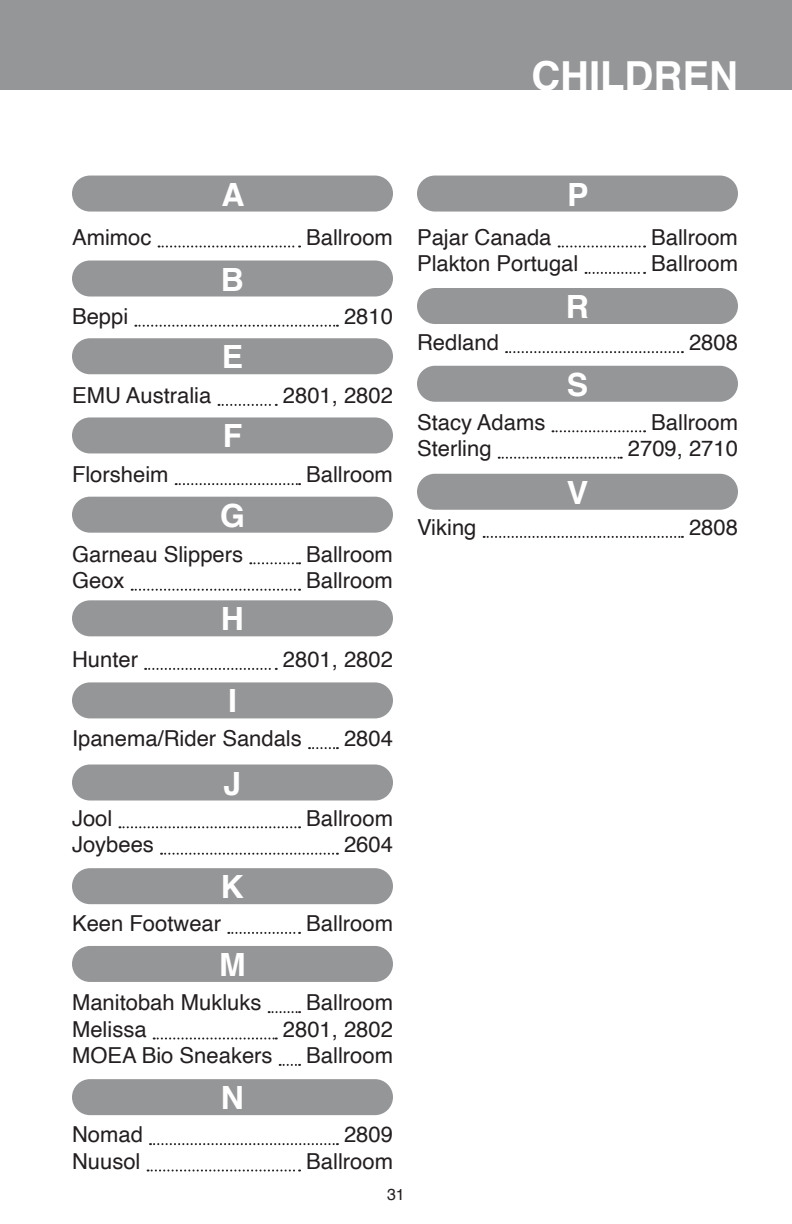
<style>
.page{position:relative;width:792px;height:1224px;background:#fff}
.page>*{position:absolute;margin:0;border:0;box-sizing:border-box;transform-origin:0 0}
.t1{font:700 40px "Helvetica";color:#fff}
.t2{font:700 32px "Helvetica";color:#fff}
.t3{font:22px "Helvetica";color:#231f20}
.t4{font:16px "Helvetica";color:#231f20}
</style>
<div class="page">
<div style="left:0;top:0;width:792px;height:90px;background:#949698"></div>
<svg style="left:159px;top:246px;width:141px;height:2px"></svg>
<svg style="left:135px;top:325px;width:203px;height:2px"></svg>
<svg style="left:219px;top:404px;width:58px;height:2px"></svg>
<svg style="left:176px;top:483px;width:124px;height:2px"></svg>
<svg style="left:250px;top:562px;width:50px;height:2px"></svg>
<svg style="left:132px;top:589px;width:168px;height:2px"></svg>
<svg style="left:145px;top:668px;width:132px;height:2px"></svg>
<svg style="left:309px;top:747px;width:29px;height:2px"></svg>
<svg style="left:119px;top:826px;width:181px;height:2px"></svg>
<svg style="left:161px;top:853px;width:177px;height:2px"></svg>
<svg style="left:228px;top:932px;width:72px;height:2px"></svg>
<svg style="left:269px;top:1011px;width:31px;height:2px"></svg>
<svg style="left:154px;top:1038px;width:123px;height:2px"></svg>
<svg style="left:280px;top:1064px;width:20px;height:2px"></svg>
<svg style="left:150px;top:1143px;width:188px;height:2px"></svg>
<svg style="left:148px;top:1170px;width:152px;height:2px"></svg>
<svg style="left:559px;top:246px;width:86px;height:2px"></svg>
<svg style="left:586px;top:272px;width:59px;height:2px"></svg>
<svg style="left:506px;top:351px;width:177px;height:2px"></svg>
<svg style="left:553px;top:430px;width:92px;height:2px"></svg>
<svg style="left:499px;top:457px;width:123px;height:2px"></svg>
<svg style="left:484px;top:536px;width:199px;height:2px"></svg>
<div style="left:72px;top:176px;width:321px;height:36px;background:#949698;border-radius:18px"></div>
<div style="left:72px;top:261px;width:321px;height:36px;background:#949698;border-radius:18px"></div>
<div style="left:72px;top:338px;width:321px;height:36px;background:#949698;border-radius:18px"></div>
<div style="left:72px;top:497px;width:321px;height:36px;background:#949698;border-radius:18px"></div>
<div style="left:72px;top:417px;width:321px;height:36px;background:#949698;border-radius:18px"></div>
<div style="left:72px;top:600px;width:321px;height:36px;background:#949698;border-radius:18px"></div>
<div style="left:72px;top:682px;width:321px;height:36px;background:#949698;border-radius:18px"></div>
<div style="left:72px;top:765px;width:321px;height:36px;background:#949698;border-radius:18px"></div>
<div style="left:72px;top:868px;width:321px;height:36px;background:#949698;border-radius:18px"></div>
<div style="left:72px;top:946px;width:321px;height:36px;background:#949698;border-radius:18px"></div>
<div style="left:72px;top:1079px;width:321px;height:36px;background:#949698;border-radius:18px"></div>
<div style="left:417px;top:176px;width:321px;height:36px;background:#949698;border-radius:18px"></div>
<div style="left:417px;top:288px;width:321px;height:36px;background:#949698;border-radius:18px"></div>
<div style="left:417px;top:366px;width:321px;height:36px;background:#949698;border-radius:18px"></div>
<div style="left:417px;top:474px;width:321px;height:36px;background:#949698;border-radius:18px"></div>
<h1 class="t1" style="left:531px;top:44px;width:208px">CHILDREN</h1>
<h2 class="t2" style="left:222px;top:168px;width:25px">A</h2>
<p class="t3" style="left:72px;top:220px;width:81px">Amimoc</p>
<p class="t3" style="left:306px;top:220px;width:88px">Ballroom</p>
<h2 class="t2" style="left:221px;top:253px;width:25px">B</h2>
<p class="t3" style="left:72px;top:299px;width:58px">Beppi</p>
<p class="t3" style="left:344px;top:299px;width:50px">2810</p>
<h2 class="t2" style="left:222px;top:331px;width:23px">E</h2>
<p class="t3" style="left:72px;top:379px;width:141px">EMU Australia</p>
<p class="t3" style="left:283px;top:379px;width:112px">2801, 2802</p>
<h2 class="t2" style="left:223px;top:410px;width:21px">F</h2>
<p class="t3" style="left:72px;top:458px;width:98px">Florsheim</p>
<p class="t3" style="left:306px;top:458px;width:88px">Ballroom</p>
<h2 class="t2" style="left:220px;top:490px;width:26px">G</h2>
<p class="t3" style="left:72px;top:537px;width:173px">Garneau Slippers</p>
<p class="t3" style="left:306px;top:537px;width:88px">Ballroom</p>
<p class="t3" style="left:72px;top:563px;width:54px">Geox</p>
<p class="t3" style="left:306px;top:563px;width:88px">Ballroom</p>
<h2 class="t2" style="left:221px;top:593px;width:25px">H</h2>
<p class="t3" style="left:72px;top:643px;width:68px">Hunter</p>
<p class="t3" style="left:283px;top:643px;width:112px">2801, 2802</p>
<h2 class="t2" style="left:228px;top:675px;width:10px">I</h2>
<p class="t3" style="left:72px;top:722px;width:231px">Ipanema/Rider Sandals</p>
<p class="t3" style="left:344px;top:722px;width:50px">2804</p>
<h2 class="t2" style="left:224px;top:757px;width:19px">J</h2>
<p class="t3" style="left:72px;top:801px;width:42px">Jool</p>
<p class="t3" style="left:306px;top:801px;width:88px">Ballroom</p>
<p class="t3" style="left:72px;top:827px;width:83px">Joybees</p>
<p class="t3" style="left:344px;top:827px;width:50px">2604</p>
<h2 class="t2" style="left:221px;top:861px;width:25px">K</h2>
<p class="t3" style="left:72px;top:907px;width:151px">Keen Footwear</p>
<p class="t3" style="left:306px;top:907px;width:88px">Ballroom</p>
<h2 class="t2" style="left:219px;top:939px;width:28px">M</h2>
<p class="t3" style="left:72px;top:986px;width:191px">Manitobah Mukluks</p>
<p class="t3" style="left:306px;top:986px;width:88px">Ballroom</p>
<p class="t3" style="left:72px;top:1012px;width:76px">Melissa</p>
<p class="t3" style="left:283px;top:1012px;width:112px">2801, 2802</p>
<p class="t3" style="left:72px;top:1039px;width:202px">MOEA Bio Sneakers</p>
<p class="t3" style="left:306px;top:1039px;width:88px">Ballroom</p>
<h2 class="t2" style="left:221px;top:1072px;width:25px">N</h2>
<p class="t3" style="left:72px;top:1118px;width:72px">Nomad</p>
<p class="t3" style="left:344px;top:1118px;width:50px">2809</p>
<p class="t3" style="left:72px;top:1144px;width:70px">Nuusol</p>
<p class="t3" style="left:306px;top:1144px;width:88px">Ballroom</p>
<p class="t4" style="left:387px;top:1182px;width:19px">31</p>
<h2 class="t2" style="left:567px;top:168px;width:23px">P</h2>
<p class="t3" style="left:417px;top:220px;width:136px">Pajar Canada</p>
<p class="t3" style="left:651px;top:220px;width:88px">Ballroom</p>
<p class="t3" style="left:417px;top:247px;width:163px">Plakton Portugal</p>
<p class="t3" style="left:651px;top:247px;width:88px">Ballroom</p>
<h2 class="t2" style="left:566px;top:281px;width:25px">R</h2>
<p class="t3" style="left:417px;top:326px;width:83px">Redland</p>
<p class="t3" style="left:689px;top:326px;width:50px">2808</p>
<h2 class="t2" style="left:567px;top:359px;width:23px">S</h2>
<p class="t3" style="left:417px;top:405px;width:130px">Stacy Adams</p>
<p class="t3" style="left:651px;top:405px;width:88px">Ballroom</p>
<p class="t3" style="left:417px;top:431px;width:76px">Sterling</p>
<p class="t3" style="left:628px;top:431px;width:112px">2709, 2710</p>
<h2 class="t2" style="left:567px;top:467px;width:23px">V</h2>
<p class="t3" style="left:417px;top:511px;width:61px">Viking</p>
<p class="t3" style="left:689px;top:511px;width:50px">2808</p>
</div>
